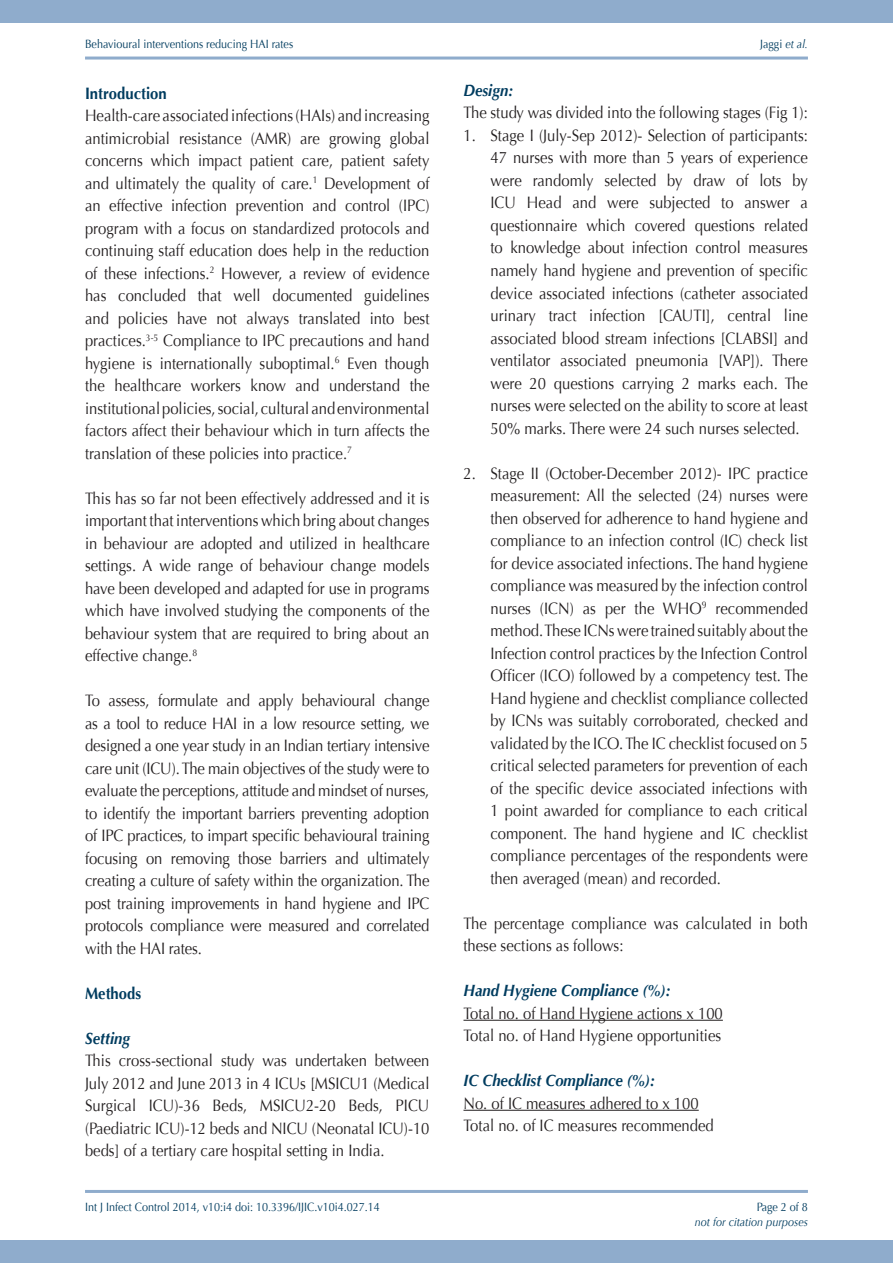
<style>
.page{position:relative;width:893px;height:1263px;background:#fff}
.page>*{position:absolute;margin:0;border:0;box-sizing:border-box;transform-origin:0 0}
.bodytext{font:16.5px/22.5px "Optima";color:#231f20;text-align:justify;scale:.9 1}
.sub2{font:italic 700 16.5px "Optima";color:#003c5f;scale:.9 1}
.sub1{font:700 16.5px "Optima";color:#003c5f;scale:.9 1}
.t1{font:12px "Optima";color:#003c5f;scale:.9 1}
.t2{font:italic 12px "Optima";color:#003c5f;scale:.9 1}
.s1{font-style:italic}
</style>
<div class="page">
<div style="left:0;top:0;width:893px;height:23px;background:#8faccc"></div>
<div style="left:0;top:1240px;width:893px;height:23px;background:#8faccc"></div>
<hr style="left:85px;top:1190px;width:723px;height:3px;background:#8faccc">
<hr style="left:85px;top:57px;width:723px;height:3px;background:#8faccc">
<hr style="left:463px;top:1020px;width:260px;height:1px;background:#231f20">
<hr style="left:463px;top:1110px;width:236px;height:1px;background:#231f20">
<p class="t1" style="left:85px;top:37px;width:233px">Behavioural interventions reducing HAI rates</p>
<p class="t1" style="left:760px;top:37px;width:54px">Jaggi <span class="s1">et al.</span></p>
<p class="sub1" style="left:85px;top:84px;width:92px">Introduction</p>
<p class="bodytext" style="left:85px;top:105px;width:384px">Health-care associated infections (HAIs) and increasing antimicrobial resistance (AMR) are growing global concerns which impact patient care, patient safety and ultimately the quality of care.<sup>1</sup> Development of an effective infection prevention and control (IPC) program with a focus on standardized protocols and continuing staff education does help in the reduction of these infections.<sup>2</sup> However, a review of evidence has concluded that well documented guidelines and policies have not always translated into best practices.<sup>3-5</sup> Compliance to IPC precautions and hand hygiene is internationally suboptimal.<sup>6</sup> Even though the healthcare workers know and understand the institutional policies, social, cultural and environmental factors affect their behaviour which in turn affects the translation of these policies into practice.<sup>7</sup></p>
<p class="bodytext" style="left:85px;top:487px;width:384px">This has so far not been effectively addressed and it is important that interventions which bring about changes in behaviour are adopted and utilized in healthcare settings. A wide range of behaviour change models have been developed and adapted for use in programs which have involved studying the components of the behaviour system that are required to bring about an effective change.<sup>8</sup></p>
<p class="bodytext" style="left:85px;top:690px;width:384px">To assess, formulate and apply behavioural change as a tool to reduce HAI in a low resource setting, we designed a one year study in an Indian tertiary intensive care unit (ICU). The main objectives of the study were to evaluate the perceptions, attitude and mindset of nurses, to identify the important barriers preventing adoption of IPC practices, to impart specific behavioural training focusing on removing those barriers and ultimately creating a culture of safety within the organization. The post training improvements in hand hygiene and IPC protocols compliance were measured and correlated with the HAI rates.</p>
<p class="sub1" style="left:85px;top:984px;width:64px">Methods</p>
<p class="sub2" style="left:85px;top:1028px;width:52px">Setting</p>
<p class="bodytext" style="left:85px;top:1050px;width:384px">This cross-sectional study was undertaken between July 2012 and June 2013 in 4 ICUs [MSICU1 (Medical Surgical ICU)-36 Beds, MSICU2-20 Beds, PICU (Paediatric ICU)-12 beds and NICU (Neonatal ICU)-10 beds] of a tertiary care hospital setting in India.</p>
<p class="sub2" style="left:463px;top:81px;width:57px">Design:</p>
<p class="bodytext" style="left:463px;top:102px;width:384px">The study was divided into the following stages (Fig 1):</p>
<p class="bodytext" style="left:490px;top:124px;width:354px;text-indent:-27px">1. Stage I (July-Sep 2012)- Selection of participants:<br>47 nurses with more than 5 years of experience were randomly selected by draw of lots by ICU Head and were subjected to answer a questionnaire which covered questions related to knowledge about infection control measures namely hand hygiene and prevention of specific device associated infections (catheter associated urinary tract infection [CAUTI], central line associated blood stream infections [CLABSI] and ventilator associated pneumonia [VAP]). There were 20 questions carrying 2 marks each. The nurses were selected on the ability to score at least 50% marks. There were 24 such nurses selected.</p>
<p class="bodytext" style="left:490px;top:462px;width:354px;text-indent:-27px">2. Stage II (October-December 2012)- IPC practice measurement: All the selected (24) nurses were then observed for adherence to hand hygiene and compliance to an infection control (IC) check list for device associated infections. The hand hygiene compliance was measured by the infection control nurses (ICN) as per the WHO<sup>9</sup> recommended method. These ICNs were trained suitably about the Infection control practices by the Infection Control Officer (ICO) followed by a competency test. The Hand hygiene and checklist compliance collected by ICNs was suitably corroborated, checked and validated by the ICO. The IC checklist focused on 5 critical selected parameters for prevention of each of the specific device associated infections with 1 point awarded for compliance to each critical component. The hand hygiene and IC checklist compliance percentages of the respondents were then averaged (mean) and recorded.</p>
<p class="bodytext" style="left:463px;top:912px;width:384px">The percentage compliance was calculated in both these sections as follows:</p>
<p class="sub2" style="left:463px;top:981px;width:232px">Hand Hygiene Compliance (%):</p>
<p class="bodytext" style="left:463px;top:1002px;width:290px">Total no. of Hand Hygiene actions x 100</p>
<p class="bodytext" style="left:463px;top:1024px;width:288px">Total no. of Hand Hygiene opportunities</p>
<p class="sub2" style="left:463px;top:1071px;width:214px">IC Checklist Compliance (%):</p>
<p class="bodytext" style="left:463px;top:1092px;width:263px">No. of IC measures adhered to x 100</p>
<p class="bodytext" style="left:463px;top:1114px;width:280px">Total no. of IC measures recommended</p>
<p class="t1" style="left:85px;top:1200px;width:329px">Int J Infect Control 2014, v10:i4 doi: 10.3396/IJIC.v10i4.027.14</p>
<p class="t1" style="left:757px;top:1200px;width:58px">Page 2 of 8</p>
<p class="t2" style="left:695px;top:1215px;width:127px">not for citation purposes</p>
</div>
